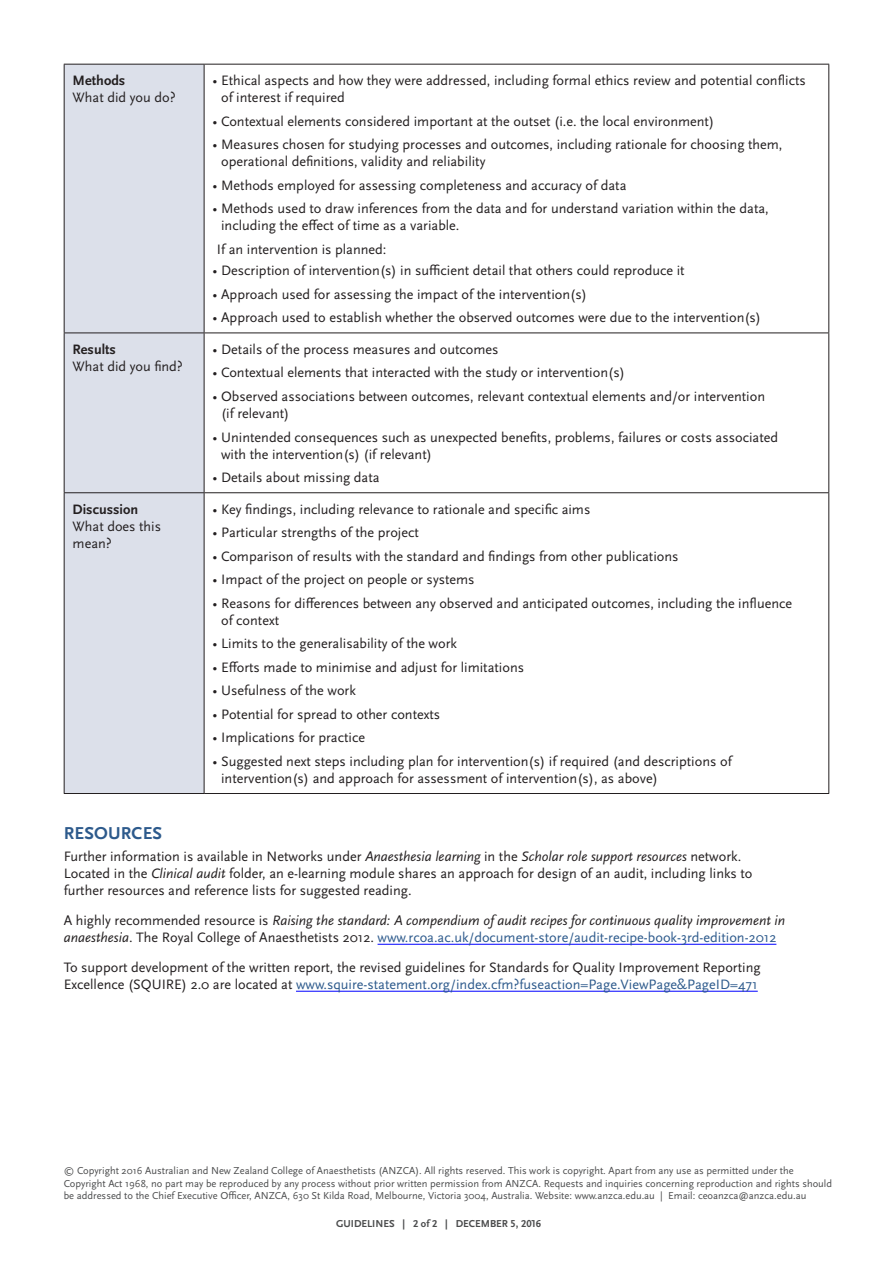
<style>
.page{position:relative;width:893px;height:1263px;background:#fff}
.page>*{position:absolute;margin:0;border:0;box-sizing:border-box;transform-origin:0 0}
.t1{font:700 18px "Scala Sans Pro";letter-spacing:.01em;color:#2d5a8c}
.List_Paragraph{font:14.25px/17.1px "Scala Sans Pro";color:#231f20}
.t2{font:italic 14.25px/17.1px "Scala Sans Pro";color:#231f20}
.List_Paragraph-2{font:700 14.25px "Scala Sans Pro";color:#231f20}
.Copyright{font:10.5px/12.6px "Scala Sans Pro";color:#4b4c4d}
.t3{font:700 10.5px "Scala Sans Pro";color:#4b4c4d}
.s1{font-style:italic}
.s2{font-style:normal}
.s3{font-style:normal;color:#2d5a8c}
.s4{color:#2d5a8c}
</style>
<div class="page">
<div style="left:65px;top:65px;width:139px;height:728px;background:#dce0ea"></div>
<hr style="left:64px;top:64px;width:140px;height:1px;background:#231f20">
<hr style="left:204px;top:64px;width:625px;height:1px;background:#231f20">
<hr style="left:64px;top:332px;width:140px;height:1px;background:#231f20">
<hr style="left:204px;top:332px;width:625px;height:1px;background:#231f20">
<hr style="left:64px;top:492px;width:140px;height:1px;background:#231f20">
<hr style="left:204px;top:492px;width:625px;height:1px;background:#231f20">
<hr style="left:64px;top:793px;width:140px;height:1px;background:#231f20">
<hr style="left:204px;top:793px;width:625px;height:1px;background:#231f20">
<hr style="left:64px;top:65px;width:1px;height:267px;background:#231f20">
<hr style="left:64px;top:333px;width:1px;height:159px;background:#231f20">
<hr style="left:64px;top:493px;width:1px;height:300px;background:#231f20">
<hr style="left:204px;top:65px;width:1px;height:267px;background:#231f20">
<hr style="left:828px;top:65px;width:1px;height:267px;background:#231f20">
<hr style="left:204px;top:333px;width:1px;height:159px;background:#231f20">
<hr style="left:828px;top:333px;width:1px;height:159px;background:#231f20">
<hr style="left:204px;top:493px;width:1px;height:300px;background:#231f20">
<hr style="left:828px;top:493px;width:1px;height:300px;background:#231f20">
<hr style="left:378px;top:944px;width:398px;height:1px;background:#00f">
<hr style="left:296px;top:991px;width:462px;height:1px;background:#00f">
<p class="List_Paragraph-2" style="left:73px;top:72px;width:54px">Methods</p>
<p class="List_Paragraph" style="left:73px;top:89px;width:105px">What did you do?</p>
<p class="List_Paragraph" style="left:221px;top:72px;width:586px;text-indent:-9px">• Ethical aspects and how they were addressed, including formal ethics review and potential conflicts of interest if required</p>
<p class="List_Paragraph" style="left:213px;top:113px;width:503px">• Contextual elements considered important at the outset (i.e. the local environment)</p>
<p class="List_Paragraph" style="left:221px;top:136px;width:563px;text-indent:-9px">• Measures chosen for studying processes and outcomes, including rationale for choosing them, operational definitions, validity and reliability</p>
<p class="List_Paragraph" style="left:213px;top:177px;width:415px">• Methods employed for assessing completeness and accuracy of data</p>
<p class="List_Paragraph" style="left:221px;top:200px;width:549px;text-indent:-9px">• Methods used to draw inferences from the data and for understand variation within the data, including the effect of time as a variable.</p>
<p class="List_Paragraph" style="left:217px;top:241px;width:171px">If an intervention is planned:</p>
<p class="List_Paragraph" style="left:213px;top:262px;width:473px">• Description of intervention(s) in sufficient detail that others could reproduce it</p>
<p class="List_Paragraph" style="left:213px;top:286px;width:376px">• Approach used for assessing the impact of the intervention(s)</p>
<p class="List_Paragraph" style="left:213px;top:309px;width:550px">• Approach used to establish whether the observed outcomes were due to the intervention(s)</p>
<p class="List_Paragraph-2" style="left:73px;top:341px;width:45px">Results</p>
<p class="List_Paragraph" style="left:73px;top:358px;width:112px">What did you find?</p>
<p class="List_Paragraph" style="left:213px;top:341px;width:287px">• Details of the process measures and outcomes</p>
<p class="List_Paragraph" style="left:213px;top:364px;width:414px">• Contextual elements that interacted with the study or intervention(s)</p>
<p class="List_Paragraph" style="left:221px;top:388px;width:545px;text-indent:-9px">• Observed associations between outcomes, relevant contextual elements and/or intervention (if relevant)</p>
<p class="List_Paragraph" style="left:221px;top:428px;width:558px;text-indent:-9px">• Unintended consequences such as unexpected benefits, problems, failures or costs associated with the intervention(s) (if relevant)</p>
<p class="List_Paragraph" style="left:213px;top:469px;width:168px">• Details about missing data</p>
<p class="List_Paragraph-2" style="left:73px;top:501px;width:67px">Discussion</p>
<p class="List_Paragraph" style="left:73px;top:518px;width:90px">What does this mean?</p>
<p class="List_Paragraph" style="left:213px;top:501px;width:379px">• Key findings, including relevance to rationale and specific aims</p>
<p class="List_Paragraph" style="left:213px;top:524px;width:208px">• Particular strengths of the project</p>
<p class="List_Paragraph" style="left:213px;top:548px;width:467px">• Comparison of results with the standard and findings from other publications</p>
<p class="List_Paragraph" style="left:213px;top:571px;width:264px">• Impact of the project on people or systems</p>
<p class="List_Paragraph" style="left:221px;top:594px;width:573px;text-indent:-9px">• Reasons for differences between any observed and anticipated outcomes, including the influence of context</p>
<p class="List_Paragraph" style="left:213px;top:635px;width:246px">• Limits to the generalisability of the work</p>
<p class="List_Paragraph" style="left:213px;top:659px;width:313px">• Efforts made to minimise and adjust for limitations</p>
<p class="List_Paragraph" style="left:213px;top:682px;width:145px">• Usefulness of the work</p>
<p class="List_Paragraph" style="left:213px;top:705px;width:229px">• Potential for spread to other contexts</p>
<p class="List_Paragraph" style="left:213px;top:729px;width:154px">• Implications for practice</p>
<p class="List_Paragraph" style="left:221px;top:752px;width:512px;text-indent:-9px">• Suggested next steps including plan for intervention(s) if required (and descriptions of intervention(s) and approach for assessment of intervention(s), as above)</p>
<p class="t1" style="left:64px;top:823px;width:100px">RESOURCES</p>
<p class="List_Paragraph" style="left:64px;top:847px;width:690px">Further information is available in Networks under <span class="s1">Anaesthesia learning</span> in the <span class="s1">Scholar role support resources</span> network.<br>Located in the <span class="s1">Clinical audit</span> folder, an e-learning module shares an approach for design of an audit, including links to further resources and reference lists for suggested reading.</p>
<p class="t2" style="left:64px;top:911px;width:723px"><span class="s2">A highly recommended resource is</span> Raising the standard: A compendium of audit recipes for continuous quality improvement in anaesthesia<span class="s2">. The Royal College of Anaesthetists 2012.</span> <span class="s3">www.rcoa.ac.uk/document-store/audit-recipe-book-3rd-edition-2012</span></p>
<p class="List_Paragraph" style="left:64px;top:958px;width:698px">To support development of the written report, the revised guidelines for Standards for Quality Improvement Reporting<br>Excellence (SQUIRE) 2.0 are located at <span class="s4">www.squire-statement.org/index.cfm?fuseaction=Page.ViewPage&amp;PageID=471</span></p>
<p class="Copyright" style="left:64px;top:1164px;width:770px">© Copyright 2016 Australian and New Zealand College of Anaesthetists (ANZCA). All rights reserved. This work is copyright. Apart from any use as permitted under the<br>Copyright Act 1968, no part may be reproduced by any process without prior written permission from ANZCA. Requests and inquiries concerning reproduction and rights should be addressed to the Chief Executive Officer, ANZCA, 630 St Kilda Road, Melbourne, Victoria 3004, Australia. Website: www.anzca.edu.au | Email: ceoanzca@anzca.edu.au</p>
<p class="t3" style="left:336px;top:1218px;width:207px">GUIDELINES | 2 of 2 | DECEMBER 5, 2016</p>
</div>
